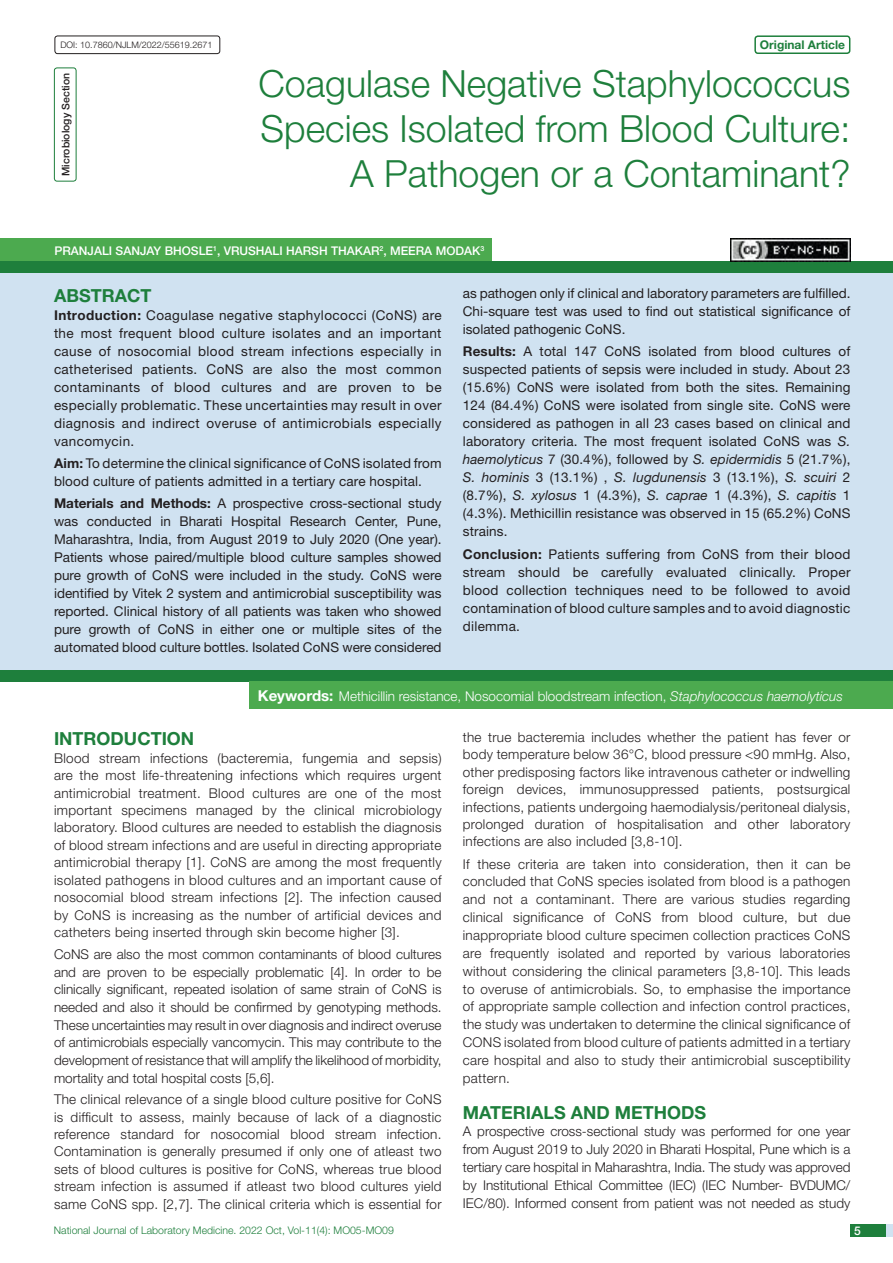
<style>
.page{position:relative;width:893px;height:1263px;background:#fff}
.page>*{position:absolute;margin:0;border:0;box-sizing:border-box;transform-origin:0 0}
.t1{font:300 37.5px/45px "Helvetica Neue";color:#1e7f3c;text-align:right}
.Heading{font:700 18px "Helvetica Neue";color:#1e7f3c}
.Abstract_head{font:700 18px "Helvetica Neue";color:#1e7f3c}
.Body_text{font:300 13.5px/17.9px "Helvetica Neue";letter-spacing:.02em;color:#231f20;text-align:justify}
.Abstract_Text{font:13.5px/18px "Helvetica Neue";letter-spacing:.01em;color:#231f20;text-align:justify}
.Key_words{font:300 13.5px "Helvetica Neue";color:#fff}
.Author{font:500 12px "Helvetica Neue";color:#fff}
.t2{font:700 12px "Helvetica Neue";color:#1e7f3c}
.t3{font:300 10.5px "Helvetica Neue";color:#1e7f3c}
.section{font:500 10.5px "Helvetica Neue";color:#231f20}
.t4{font:300 9px "Helvetica Neue";color:#231f20}
.s1{font-weight:700}
.s2{font-style:italic}
.s3{font-weight:700;font-size:15px}
</style>
<div class="page">
<div style="left:850px;top:1224px;width:43px;height:13px;background:#d0e2f1"></div>
<div style="left:850px;top:1224px;width:35px;height:13px;background:#1e7f3c"></div>
<div style="left:54px;top:68px;width:22px;height:114px;border:1px solid #1e7f3c;border-radius:3px"></div>
<div style="left:754px;top:35px;width:96px;height:19px;border:2px solid #1e7f3c;border-radius:3px"></div>
<div style="left:55px;top:36px;width:165px;height:18px;border:1px solid #231f20;border-radius:3px"></div>
<div style="left:0;top:261px;width:893px;height:12px;background:#1e7f3c"></div>
<div style="left:0;top:669px;width:893px;height:12px;background:#1e7f3c"></div>
<div style="left:0;top:238px;width:492px;height:23px;background:#4caa4f"></div>
<div style="left:0;top:273px;width:893px;height:396px;background:#d0e2f1"></div>
<div style="left:250px;top:681px;width:643px;height:28px;background:#4caa4f"></div>
<img style="left:730px;top:239px;width:120px;height:22px">
<p class="t4" style="left:60px;top:39px;width:154px">DOI: 10.7860/NJLM/2022/55619.2671</p>
<p class="t2" style="left:760px;top:37px;width:87px">Original Article</p>
<p class="section" style="left:59px;top:176px;width:104px;rotate:-90deg">MICROBIOLOGY SECTION</p>
<p class="t1" style="left:258px;top:60px;width:593px">Coagulase Negative Staphylococcus<br>Species Isolated from Blood Culture:<br>A Pathogen or a Contaminant?</p>
<p class="Author" style="left:54px;top:243px;width:431px">PRANJALI SANJAY BHOSLE<sup>1</sup>, VRUSHALI HARSH THAKAR<sup>2</sup>, MEERA MODAK<sup>3</sup></p>
<p class="Abstract_head" style="left:54px;top:284px;width:99px">ABSTRACT</p>
<p class="Abstract_Text" style="left:54px;top:306px;width:389px"><span class="s1">Introduction:</span> Coagulase negative staphylococci (CoNS) are the most frequent blood culture isolates and an important cause of nosocomial blood stream infections especially in catheterised patients. CoNS are also the most common contaminants of blood cultures and are proven to be especially problematic. These uncertainties may result in over diagnosis and indirect overuse of antimicrobials especially vancomycin.</p>
<p class="Abstract_Text" style="left:54px;top:454px;width:389px"><span class="s1">Aim:</span> To determine the clinical significance of CoNS isolated from blood culture of patients admitted in a tertiary care hospital.</p>
<p class="Abstract_Text" style="left:54px;top:494px;width:389px"><span class="s1">Materials and Methods:</span> A prospective cross-sectional study was conducted in Bharati Hospital Research Center, Pune, Maharashtra, India, from August 2019 to July 2020 (One year).<br>Patients whose paired/multiple blood culture samples showed pure growth of CoNS were included in the study. CoNS were identified by Vitek 2 system and antimicrobial susceptibility was reported. Clinical history of all patients was taken who showed pure growth of CoNS in either one or multiple sites of the automated blood culture bottles. Isolated CoNS were considered</p>
<p class="Abstract_Text" style="left:463px;top:284px;width:389px">as pathogen only if clinical and laboratory parameters are fulfilled.<br>Chi-square test was used to find out statistical significance of isolated pathogenic CoNS.</p>
<p class="Abstract_Text" style="left:463px;top:342px;width:389px"><span class="s1">Results:</span> A total 147 CoNS isolated from blood cultures of suspected patients of sepsis were included in study. About 23 (15.6%) CoNS were isolated from both the sites. Remaining 124 (84.4%) CoNS were isolated from single site. CoNS were considered as pathogen in all 23 cases based on clinical and laboratory criteria. The most frequent isolated CoNS was <span class="s2">S. haemolyticus</span> 7 (30.4%), followed by <span class="s2">S. epidermidis</span> 5 (21.7%), <span class="s2">S. hominis</span> 3 (13.1%) , <span class="s2">S. lugdunensis</span> 3 (13.1%), <span class="s2">S. scuiri</span> 2 (8.7%), <span class="s2">S. xylosus</span> 1 (4.3%), <span class="s2">S. caprae</span> 1 (4.3%), <span class="s2">S. capitis</span> 1 (4.3%). Methicillin resistance was observed in 15 (65.2%) CoNS strains.</p>
<p class="Abstract_Text" style="left:463px;top:545px;width:389px"><span class="s1">Conclusion:</span> Patients suffering from CoNS from their blood stream should be carefully evaluated clinically. Proper blood collection techniques need to be followed to avoid contamination of blood culture samples and to avoid diagnostic dilemma.</p>
<p class="Key_words" style="left:258px;top:688px;width:587px"><span class="s3">Keywords:</span> Methicillin resistance, Nosocomial bloodstream infection, <span class="s2">Staphylococcus haemolyticus</span></p>
<p class="Heading" style="left:54px;top:727px;width:142px">INTRODUCTION</p>
<p class="Body_text" style="left:54px;top:749px;width:389px">Blood stream infections (bacteremia, fungemia and sepsis) are the most life-threatening infections which requires urgent antimicrobial treatment. Blood cultures are one of the most important specimens managed by the clinical microbiology laboratory. Blood cultures are needed to establish the diagnosis of blood stream infections and are useful in directing appropriate antimicrobial therapy [1]. CoNS are among the most frequently isolated pathogens in blood cultures and an important cause of nosocomial blood stream infections [2]. The infection caused by CoNS is increasing as the number of artificial devices and catheters being inserted through skin become higher [3].</p>
<p class="Body_text" style="left:54px;top:945px;width:389px">CoNS are also the most common contaminants of blood cultures and are proven to be especially problematic [4]. In order to be clinically significant, repeated isolation of same strain of CoNS is needed and also it should be confirmed by genotyping methods.<br>These uncertainties may result in over diagnosis and indirect overuse of antimicrobials especially vancomycin. This may contribute to the development of resistance that will amplify the likelihood of morbidity, mortality and total hospital costs [5,6].</p>
<p class="Body_text" style="left:54px;top:1090px;width:389px;line-height:17.4px">The clinical relevance of a single blood culture positive for CoNS is difficult to assess, mainly because of lack of a diagnostic reference standard for nosocomial blood stream infection.<br>Contamination is generally presumed if only one of atleast two sets of blood cultures is positive for CoNS, whereas true blood stream infection is assumed if atleast two blood cultures yield same CoNS spp. [2,7]. The clinical criteria which is essential for</p>
<p class="t3" style="left:54px;top:1224px;width:342px">National Journal of Laboratory Medicine. 2022 Oct, Vol-11(4): MO05-MO09</p>
<p class="Body_text" style="left:463px;top:728px;width:389px;line-height:17.4px">the true bacteremia includes whether the patient has fever or body temperature below 36°C, blood pressure &lt;90 mmHg. Also, other predisposing factors like intravenous catheter or indwelling foreign devices, immunosuppressed patients, postsurgical infections, patients undergoing haemodialysis/peritoneal dialysis, prolonged duration of hospitalisation and other laboratory infections are also included [3,8-10].</p>
<p class="Body_text" style="left:463px;top:854px;width:389px">If these criteria are taken into consideration, then it can be concluded that CoNS species isolated from blood is a pathogen and not a contaminant. There are various studies regarding clinical significance of CoNS from blood culture, but due inappropriate blood culture specimen collection practices CoNS are frequently isolated and reported by various laboratories without considering the clinical parameters [3,8-10]. This leads to overuse of antimicrobials. So, to emphasise the importance of appropriate sample collection and infection control practices, the study was undertaken to determine the clinical significance of CONS isolated from blood culture of patients admitted in a tertiary care hospital and also to study their antimicrobial susceptibility pattern.</p>
<p class="Heading" style="left:463px;top:1101px;width:245px">MATERIALS AND METHODS</p>
<p class="Body_text" style="left:463px;top:1122px;width:389px">A prospective cross-sectional study was performed for one year from August 2019 to July 2020 in Bharati Hospital, Pune which is a tertiary care hospital in Maharashtra, India. The study was approved by Institutional Ethical Committee (IEC) (IEC Number- BVDUMC/ IEC/80). Informed consent from patient was not needed as study</p>
<p class="Author" style="left:854px;top:1223px;width:8px">5</p>
</div>
